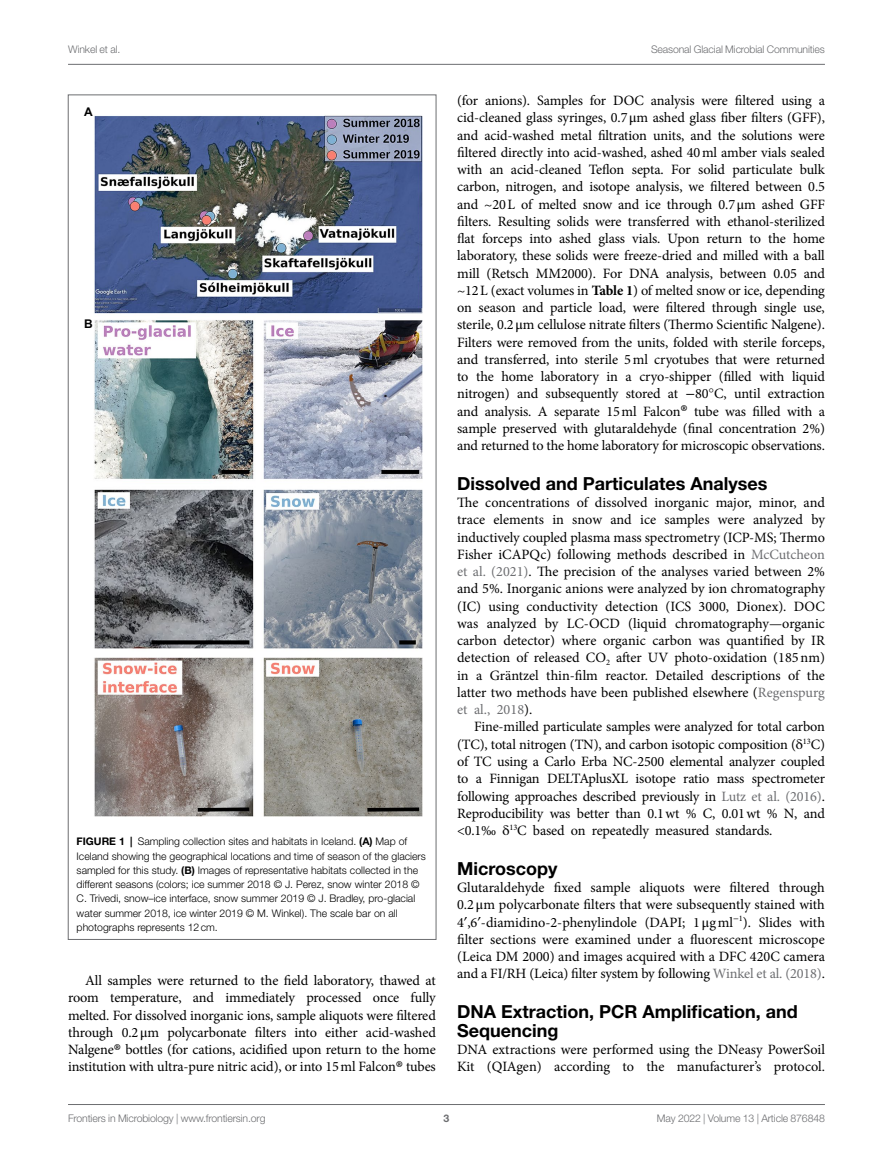
<style>
.page{position:relative;width:893px;height:1170px;background:#fff}
.page>*{position:absolute;margin:0;border:0;box-sizing:border-box;transform-origin:0 0}
.HEAD_2{font:700 18px/18.8px "Helvetica Neue LT Std";color:#000}
.TEXT{font:14.25px/17.2px "Minion Pro";letter-spacing:-.015em;color:#000;text-align:justify}
.TEXT_FLUSH{font:14.25px/17.2px "Minion Pro";letter-spacing:-.005em;color:#000;text-align:justify}
.t1{font:700 12px "Arial";color:#000}
.FIG_LEG{font:300 10.5px/14.2px "Helvetica Neue LT Std";color:#000}
.t2{font:300 10.5px "Helvetica Neue LT Std";letter-spacing:-.015em;color:#6d6e71}
.t3{font:700 10.5px "Helvetica Neue LT Std";color:#6d6e71}
.s1{font-weight:700}
.s2{font-family:"STIX General"}
.s3{font-size:22.5px}
.s4{color:#6d6e71}
.s5{font-family:"Gentium Plus"}
</style>
<div class="page">
<hr style="left:68px;top:64px;width:757px;height:1px;background:#6d6e71">
<hr style="left:68px;top:1104px;width:757px;height:1px;background:#6d6e71">
<img style="left:94px;top:115px;width:328px;height:701px">
<p class="t2" style="left:68px;top:42px;width:54px">Winkel et al.</p>
<p class="t2" style="left:651px;top:42px;width:175px">Seasonal Glacial Microbial Communities</p>
<p class="t1" style="left:84px;top:103px;width:10px">A</p>
<p class="t1" style="left:84px;top:315px;width:10px">B</p>
<p class="FIG_LEG" style="left:77px;top:834px;width:351px"><span class="s1">FIGURE 1 |</span> Sampling collection sites and habitats in Iceland. <span class="s1">(A)</span> Map of Iceland showing the geographical locations and time of season of the glaciers sampled for this study. <span class="s1">(B)</span> Images of representative habitats collected in the different seasons (colors; ice summer 2018 © J. Perez, snow winter 2018 © C. Trivedi, snow–ice interface, snow summer 2019 © J. Bradley, pro-glacial water summer 2018, ice winter 2019 © M. Winkel). The scale bar on all photographs represents 12cm.</p>
<p class="TEXT" style="left:68px;top:971px;width:369px;text-indent:17px">All samples were returned to the field laboratory, thawed at room temperature, and immediately processed once fully melted. For dissolved inorganic ions, sample aliquots were filtered through 0.2<span class="s2">μ</span>m polycarbonate filters into either acid-washed Nalgene<span class="s3">®</span> bottles (for cations, acidified upon return to the home institution with ultra-pure nitric acid), or into 15ml Falcon<span class="s3">®</span> tubes</p>
<p class="TEXT" style="left:457px;top:92px;width:369px">(for anions). Samples for DOC analysis were filtered using a cid-cleaned glass syringes, 0.7<span class="s2">μ</span>m ashed glass fiber filters (GFF), and acid-washed metal filtration units, and the solutions were filtered directly into acid-washed, ashed 40ml amber vials sealed with an acid-cleaned Teflon septa. For solid particulate bulk carbon, nitrogen, and isotope analysis, we filtered between 0.5 and ~20L of melted snow and ice through 0.7<span class="s2">μ</span>m ashed GFF filters. Resulting solids were transferred with ethanol-sterilized flat forceps into ashed glass vials. Upon return to the home laboratory, these solids were freeze-dried and milled with a ball mill (Retsch MM2000). For DNA analysis, between 0.05 and ~12L (exact volumes in <span class="s1">Table 1</span>) of melted snow or ice, depending on season and particle load, were filtered through single use, sterile, 0.2<span class="s2">μ</span>m cellulose nitrate filters (Thermo Scientific Nalgene).<br>Filters were removed from the units, folded with sterile forceps, and transferred, into sterile 5ml cryotubes that were returned to the home laboratory in a cryo-shipper (filled with liquid nitrogen) and subsequently stored at <span class="s2">−</span>80<span class="s2">°</span>C, until extraction and analysis. A separate 15ml Falcon<span class="s3">®</span> tube was filled with a sample preserved with glutaraldehyde (final concentration 2%) and returned to the home laboratory for microscopic observations.</p>
<p class="HEAD_2" style="left:457px;top:473px;width:312px">Dissolved and Particulates Analyses</p>
<p class="TEXT_FLUSH" style="left:457px;top:494px;width:369px">The concentrations of dissolved inorganic major, minor, and trace elements in snow and ice samples were analyzed by inductively coupled plasma mass spectrometry (ICP-MS; Thermo Fisher iCAPQc) following methods described in <span class="s4">McCutcheon et al. (2021)</span>. The precision of the analyses varied between 2% and 5%. Inorganic anions were analyzed by ion chromatography (IC) using conductivity detection (ICS 3000, Dionex). DOC was analyzed by LC-OCD (liquid chromatography—organic carbon detector) where organic carbon was quantified by IR detection of released CO<sub>2</sub> after UV photo-oxidation (185nm) in a Gräntzel thin-film reactor. Detailed descriptions of the latter two methods have been published elsewhere (<span class="s4">Regenspurg et al., 2018</span>).</p>
<p class="TEXT" style="left:457px;top:718px;width:369px;text-indent:17px">Fine-milled particulate samples were analyzed for total carbon (TC), total nitrogen (TN), and carbon isotopic composition (<span class="s2">δ</span><sup>13</sup>C) of TC using a Carlo Erba NC-2500 elemental analyzer coupled to a Finnigan DELTAplusXL isotope ratio mass spectrometer following approaches described previously in <span class="s4">Lutz et al. (2016)</span>.<br>Reproducibility was better than 0.1wt % C, 0.01wt % N, and &lt;0.1‰ <span class="s2">δ</span><sup>13</sup>C based on repeatedly measured standards.</p>
<p class="HEAD_2" style="left:457px;top:858px;width:102px">Microscopy</p>
<p class="TEXT_FLUSH" style="left:457px;top:878px;width:369px">Glutaraldehyde fixed sample aliquots were filtered through 0.2<span class="s2">μ</span>m polycarbonate filters that were subsequently stained with 4<span class="s5">′</span>,6<span class="s5">′</span>-diamidino-2-phenylindole (DAPI; 1<span class="s2">μ</span>gml<sup>−</sup><sup>1</sup>). Slides with filter sections were examined under a fluorescent microscope (Leica DM 2000) and images acquired with a DFC 420C camera and a FI/RH (Leica) filter system by following <span class="s4">Winkel et al. (2018)</span>.</p>
<p class="HEAD_2" style="left:457px;top:1001px;width:342px">DNA Extraction, PCR Amplification, and<br>Sequencing</p>
<p class="TEXT_FLUSH" style="left:457px;top:1040px;width:369px">DNA extractions were performed using the DNeasy PowerSoil<br>Kit (QIAgen) according to the manufacturer’s protocol.</p>
<p class="t2" style="left:68px;top:1111px;width:199px">Frontiers in Microbiology | www.frontiersin.org</p>
<p class="t3" style="left:444px;top:1111px;width:7px">3</p>
<p class="t2" style="left:657px;top:1111px;width:169px">May 2022 | Volume 13 | Article 876848</p>
</div>
